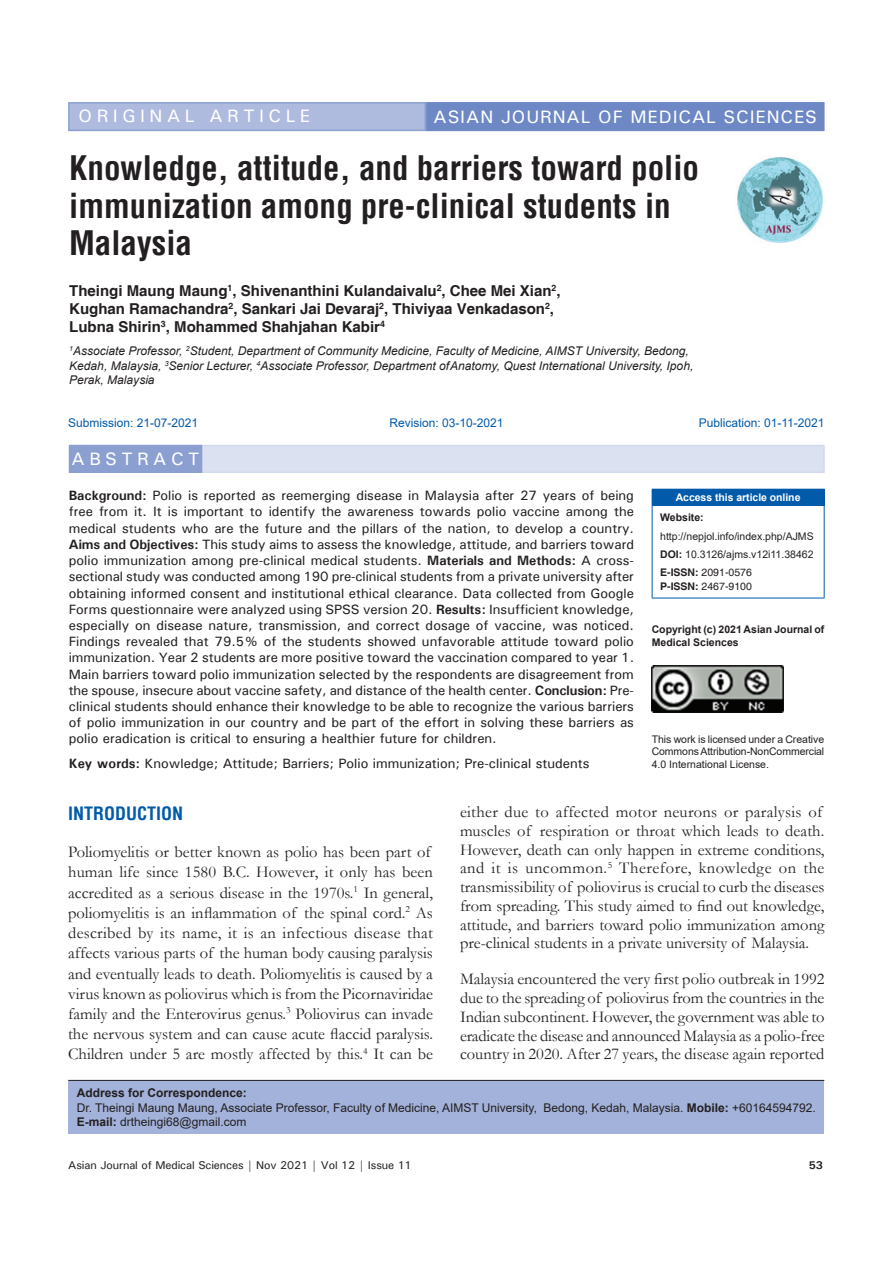
<style>
.page{position:relative;width:893px;height:1263px;background:#fff}
.page>*{position:absolute;margin:0;border:0;box-sizing:border-box;transform-origin:0 0}
.AT{font:700 condensed 33px/37.5px "Helvetica";color:#231f20}
.AH{font:500 18px "Univers";letter-spacing:.05em;color:#fff}
.AH-2{font:500 18px "Univers";letter-spacing:.25em;color:#fff}
.t1{font:700 condensed 18px "Helvetica";color:#015aaa}
.ABSH{font:500 18px "Univers";letter-spacing:.25em;color:#fff}
.TX{font:16.5px/18.8px "Garamond";color:#231f20}
.AU{font:700 15px/18px "Helvetica";color:#231f20}
.ABS{font:500 13.5px/16.2px "Univers";color:#231f20;text-align:justify}
.KWD{font:500 13.5px "Univers";color:#231f20}
.AFF{font:italic 12px/14.4px "Arial";color:#231f20}
.ADD{font:12px/14.4px "Arial";color:#231f20}
.HIS{font:12px "Arial";color:#015aaa}
.t2{font:500 11.25px "Univers";letter-spacing:-.01em;color:#231f20}
.t3{font:700 11.25px "Univers";color:#231f20}
.License{font:10.5px/12.6px "Arial";letter-spacing:-.01em;color:#231f20;text-align:justify}
.License-2{font:700 10.5px/12.6px "Arial";color:#231f20}
.Web{font:10.5px/18.8px "Arial";color:#231f20}
.ISSN{font:10.5px/14.2px "Helvetica";color:#231f20}
.DOI{font:10.5px "Arial";color:#231f20}
.t4{font:700 10.5px "Arial";letter-spacing:-.005em;color:#fff}
.s1{font-weight:700}
</style>
<div class="page">
<div style="left:68px;top:1081px;width:756px;height:53px;background:#a3b2da"></div>
<hr style="left:68px;top:1080px;width:756px;height:1px;background:#231f20">
<img style="left:737px;top:157px;width:86px;height:86px">
<div style="left:69px;top:103px;width:356px;height:27px;background:#aebade"></div>
<div style="left:68px;top:102px;width:358px;height:29px;border:2px solid #8b9fd1"></div>
<div style="left:427px;top:103px;width:397px;height:27px;background:#6d88c5"></div>
<div style="left:426px;top:102px;width:398px;height:29px;border:2px solid #6d88c5"></div>
<div style="left:69px;top:445px;width:756px;height:28px;background:#dbe1f1"></div>
<div style="left:70px;top:446px;width:132px;height:26px;background:#8b9fd1"></div>
<div style="left:69px;top:445px;width:133px;height:28px;border:2px solid #8b9fd1"></div>
<div style="left:652px;top:489px;width:172px;height:16px;background:#015aaa"></div>
<svg style="left:824px;top:490px;width:1px;height:15px"></svg>
<hr style="left:652px;top:506px;width:1px;height:92px;background:#015aaa">
<hr style="left:652px;top:505px;width:172px;height:1px;background:#015aaa">
<hr style="left:824px;top:506px;width:1px;height:92px;background:#015aaa">
<hr style="left:652px;top:598px;width:172px;height:1px;background:#015aaa">
<img style="left:652px;top:666px;width:132px;height:46px">
<p class="AH-2" style="left:79px;top:105px;width:233px">ORIGINAL ARTICLE</p>
<p class="AH" style="left:434px;top:105px;width:385px">ASIAN JOURNAL OF MEDICAL SCIENCES</p>
<p class="AT" style="left:69px;top:149px;width:631px">Knowledge, attitude, and barriers toward polio immunization among pre-clinical students in<br>Malaysia</p>
<p class="AU" style="left:69px;top:283px;width:493px">Theingi Maung Maung<sup>1</sup>, Shivenanthini Kulandaivalu<sup>2</sup>, Chee Mei Xian<sup>2</sup>,<br>Kughan Ramachandra<sup>2</sup>, Sankari Jai Devaraj<sup>2</sup>, Thiviyaa Venkadason<sup>2</sup>,<br>Lubna Shirin<sup>3</sup>, Mohammed Shahjahan Kabir<sup>4</sup></p>
<p class="AFF" style="left:69px;top:344px;width:625px"><sup>1</sup>Associate Professor, <sup>2</sup>Student, Department of Community Medicine, Faculty of Medicine, AIMST University, Bedong,<br>Kedah, Malaysia, <sup>3</sup>Senior Lecturer, <sup>4</sup>Associate Professor, Department of Anatomy, Quest International University, Ipoh,<br>Perak, Malaysia</p>
<p class="HIS" style="left:68px;top:414px;width:132px">Submission: 21-07-2021</p>
<p class="HIS" style="left:389px;top:414px;width:116px">Revision: 03-10-2021</p>
<p class="HIS" style="left:699px;top:414px;width:127px">Publication: 01-11-2021</p>
<p class="ABSH" style="left:72px;top:447px;width:129px">ABSTRACT</p>
<p class="ABS" style="left:69px;top:487px;width:567px"><span class="s1">Background:</span> Polio is reported as reemerging disease in Malaysia after 27 years of being free from it. It is important to identify the awareness towards polio vaccine among the medical students who are the future and the pillars of the nation, to develop a country.<br><span class="s1">Aims and Objectives:</span> This study aims to assess the knowledge, attitude, and barriers toward polio immunization among pre-clinical medical students. <span class="s1">Materials and Methods:</span> A cross&shy;sectional study was conducted among 190 pre-clinical students from a private university after obtaining informed consent and institutional ethical clearance. Data collected from Google Forms questionnaire were analyzed using SPSS version 20. <span class="s1">Results:</span> Insufficient knowledge, especially on disease nature, transmission, and correct dosage of vaccine, was noticed.<br>Findings revealed that 79.5% of the students showed unfavorable attitude toward polio immunization. Year 2 students are more positive toward the vaccination compared to year 1.<br>Main barriers toward polio immunization selected by the respondents are disagreement from the spouse, insecure about vaccine safety, and distance of the health center. <span class="s1">Conclusion:</span> Pre&shy;clinical students should enhance their knowledge to be able to recognize the various barriers of polio immunization in our country and be part of the effort in solving these barriers as polio eradication is critical to ensuring a healthier future for children.</p>
<p class="KWD" style="left:69px;top:755px;width:522px"><span class="s1">Key words:</span> Knowledge; Attitude; Barriers; Polio immunization; Pre-clinical students</p>
<p class="t4" style="left:676px;top:490px;width:126px">Access this article online</p>
<p class="Web" style="left:660px;top:508px;width:155px"><span class="s1">Website: </span>http://nepjol.info/index.php/AJMS</p>
<p class="DOI" style="left:660px;top:547px;width:155px"><span class="s1">DOI:</span> 10.3126/ajms.v12i11.38462</p>
<p class="ISSN" style="left:660px;top:565px;width:93px"><span class="s1">E-ISSN:</span> 2091-0576<br><span class="s1">P-ISSN:</span> 2467-9100</p>
<p class="License-2" style="left:652px;top:623px;width:174px">Copyright (c) 2021 Asian Journal of<br>Medical Sciences</p>
<p class="License" style="left:652px;top:733px;width:174px">This work is licensed under a Creative Commons Attribution-NonCommercial 4.0 International License.</p>
<h1 class="t1" style="left:68px;top:801px;width:117px">INTRODUCTION</h1>
<p class="TX" style="left:68px;top:841px;width:366px;line-height:20.2px">Poliomyelitis or better known as polio has been part of human life since 1580 B.C. However, it only has been accredited as a serious disease in the 1970s.<sup>1</sup> In general, poliomyelitis is an inflammation of the spinal cord.<sup>2</sup> As described by its name, it is an infectious disease that affects various parts of the human body causing paralysis and eventually leads to death. Poliomyelitis is caused by a virus known as poliovirus which is from the Picornaviridae family and the Enterovirus genus.<sup>3</sup> Poliovirus can invade the nervous system and can cause acute flaccid paralysis.<br>Children under 5 are mostly affected by this.<sup>4</sup> It can be</p>
<p class="TX" style="left:460px;top:802px;width:366px">either due to affected motor neurons or paralysis of muscles of respiration or throat which leads to death.<br>However, death can only happen in extreme conditions, and it is uncommon.<sup>5</sup> Therefore, knowledge on the transmissibility of poliovirus is crucial to curb the diseases from spreading. This study aimed to find out knowledge, attitude, and barriers toward polio immunization among pre-clinical students in a private university of Malaysia.</p>
<p class="TX" style="left:460px;top:969px;width:366px;text-align:justify">Malaysia encountered the very first polio outbreak in 1992 due to the spreading of poliovirus from the countries in the Indian subcontinent. However, the government was able to eradicate the disease and announced Malaysia as a polio-free country in 2020. After 27 years, the disease again reported</p>
<p class="ADD" style="left:77px;top:1086px;width:740px"><span class="s1">Address for Correspondence:<br></span>Dr. Theingi Maung Maung, Associate Professor, Faculty of Medicine, AIMST University, Bedong, Kedah, Malaysia. <span class="s1">Mobile:</span> +60164594792.<br><span class="s1">E-mail:</span> drtheingi68@gmail.com</p>
<p class="t2" style="left:68px;top:1157px;width:345px">Asian Journal of Medical Sciences | Nov 2021 | Vol 12 | Issue 11</p>
<p class="t3" style="left:809px;top:1157px;width:16px">53</p>
</div>
